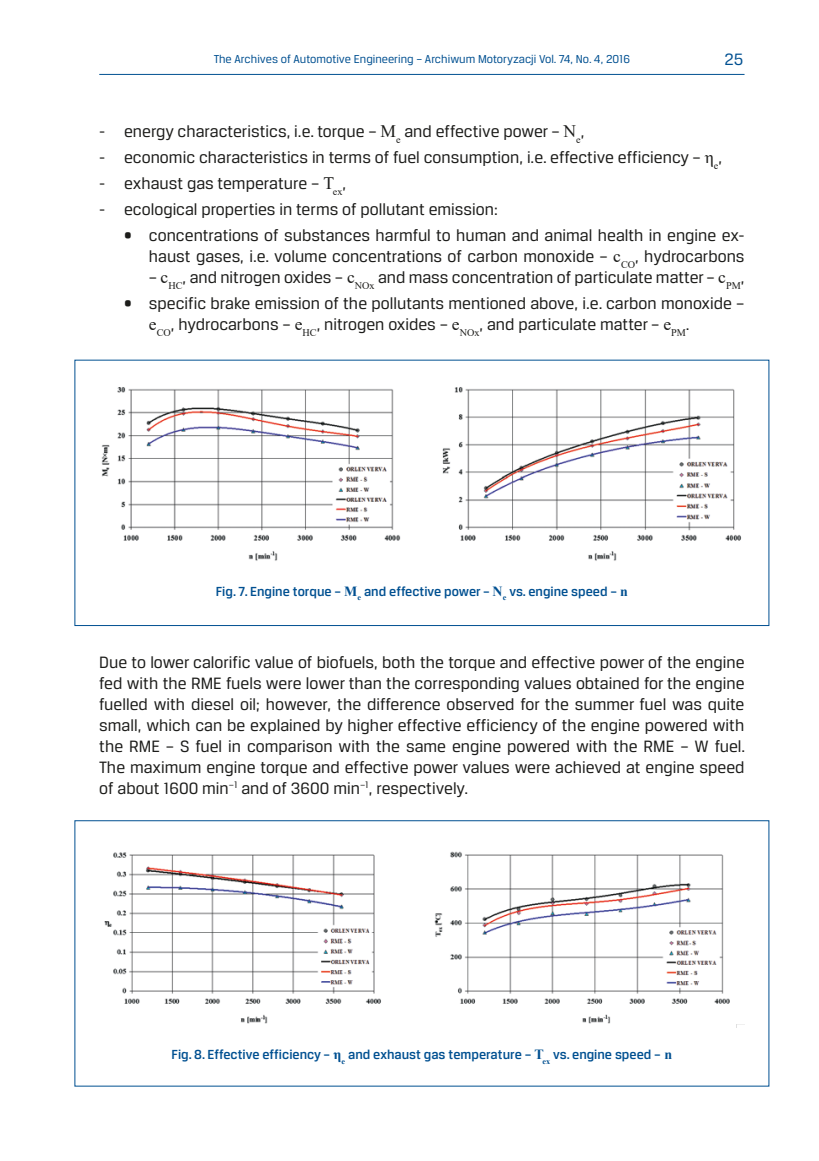
<style>
.page{position:relative;width:819px;height:1161px;background:#fff}
.page>*{position:absolute;margin:0;border:0;box-sizing:border-box;transform-origin:0 0}
.podst_ang{font:17.5px/21px "Breuer Text";color:#1c1c1a;text-align:right}
.t1{font:17.5px "Breuer Text";color:#005091}
.podpisy_ilustracji_a{font:500 14px "Breuer Text";color:#005091}
.t2{font:12.25px "Breuer Text";color:#005091}
.s1{font-family:"Times New Roman"}
.s2{font-family:"Times New Roman";font-weight:700}
</style>
<div class="page">
<hr style="left:99px;top:74px;width:645px;height:1px;background:#005091">
<img style="left:101px;top:387px;width:641px;height:174px">
<img style="left:104px;top:851px;width:640px;height:176px">
<div style="left:74px;top:360px;width:695px;height:266px;border:1px solid #005091"></div>
<p class="t2" style="left:214px;top:52px;width:418px">The Archives of Automotive Engineering – Archiwum Motoryzacji Vol. 74, No. 4, 2016</p>
<p class="t1" style="left:724px;top:50px;width:20px">25</p>
<p class="podst_ang" style="left:99px;top:121px;width:486px">- energy characteristics, i.e. torque – <span class="s1">M</span><sub>e</sub> and effective power – <span class="s1">N</span><sub>e</sub>,</p>
<p class="podst_ang" style="left:99px;top:147px;width:624px">- economic characteristics in terms of fuel consumption, i.e. effective efficiency – <span class="s1">η</span><sub>e</sub>,</p>
<p class="podst_ang" style="left:99px;top:173px;width:248px">- exhaust gas temperature – <span class="s1">T</span><sub>ex</sub>,</p>
<p class="podst_ang" style="left:99px;top:199px;width:400px">- ecological properties in terms of pollutant emission:</p>
<p class="podst_ang" style="left:124px;top:225px;width:622px">• concentrations of substances harmful to human and animal health in engine ex&shy;haust gases, i.e. volume concentrations of carbon monoxide – <span class="s1">c</span><sub>CO</sub>, hydrocarbons</p>
<p class="podst_ang" style="left:149px;top:267px;width:597px">– <span class="s1">c</span><sub>HC</sub>, and nitrogen oxides – <span class="s1">c</span><sub>NOx</sub> and mass concentration of particulate matter – <span class="s1">c</span><sub>PM</sub>,</p>
<p class="podst_ang" style="left:149px;top:293px;width:597px;text-align:left;text-indent:-25px">• specific brake emission of the pollutants mentioned above, i.e. carbon monoxide – <span class="s1">e</span><sub>CO</sub>, hydrocarbons – <span class="s1">e</span><sub>HC</sub>, nitrogen oxides – <span class="s1">e</span><sub>NOx</sub>, and particulate matter – <span class="s1">e</span><sub>PM</sub>.</p>
<p class="podpisy_ilustracji_a" style="left:216px;top:584px;width:413px">Fig. 7. Engine torque – <span class="s2">M</span><sub>e</sub> and effective power – <span class="s2">N</span><sub>e</sub> vs. engine speed – <span class="s2">n</span></p>
<p class="podst_ang" style="left:99px;top:651px;width:647px;text-align:justify">Due to lower calorific value of biofuels, both the torque and effective power of the engine fed with the RME fuels were lower than the corresponding values obtained for the engine fuelled with diesel oil; however, the difference observed for the summer fuel was quite small, which can be explained by higher effective efficiency of the engine powered with the RME – S fuel in comparison with the same engine powered with the RME – W fuel.<br>The maximum engine torque and effective power values were achieved at engine speed of about 1600 min<sup>−1</sup> and of 3600 min<sup>−1</sup>, respectively.</p>
<p class="podpisy_ilustracji_a" style="left:171px;top:1047px;width:502px">Fig. 8. Effective efficiency – <span class="s2">η</span><sub>e</sub> and exhaust gas temperature – <span class="s2">T</span><sub>ex</sub> vs. engine speed – <span class="s2">n</span></p>
</div>
